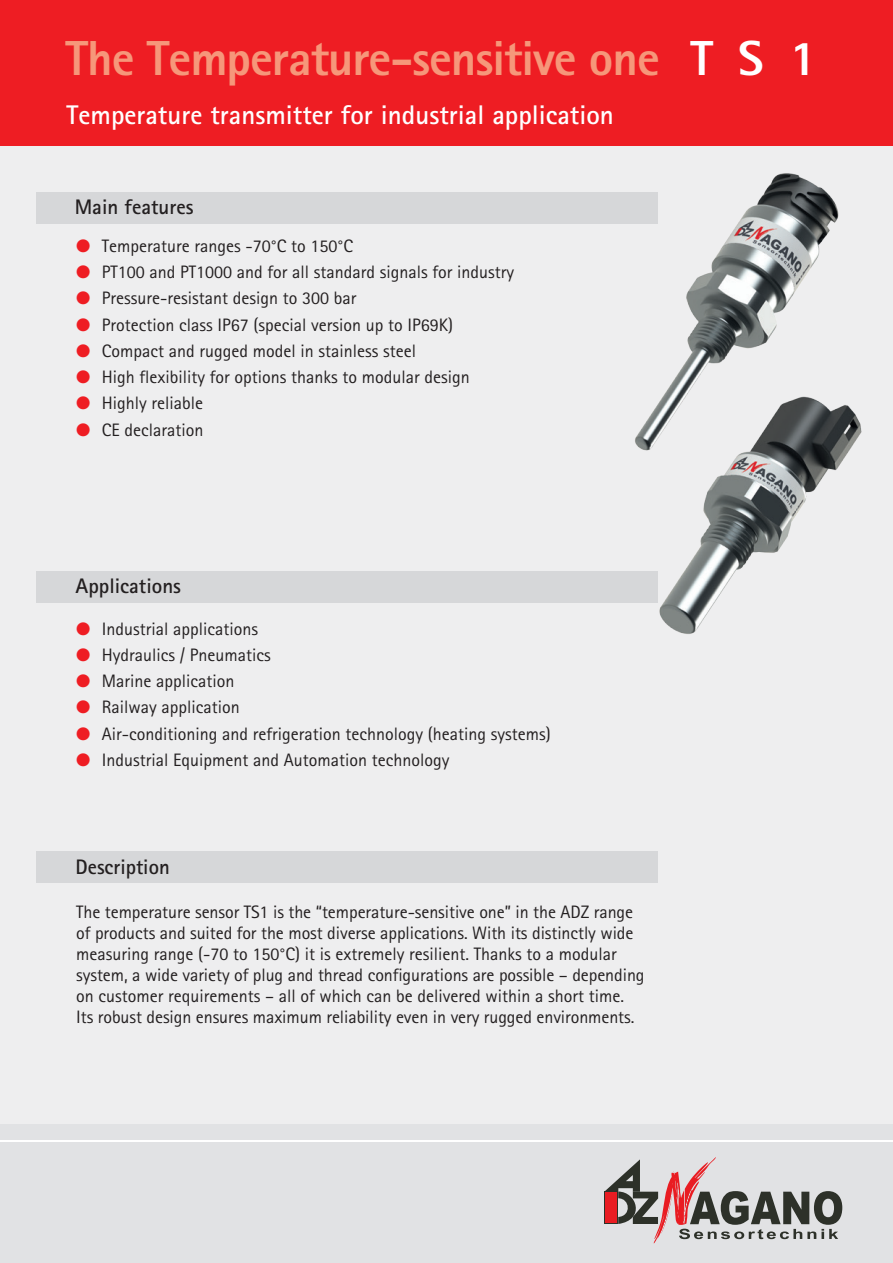
<style>
.page{position:relative;width:893px;height:1263px;background:#fff}
.page>*{position:absolute;margin:0;border:0;box-sizing:border-box;transform-origin:0 0}
.t1{font:800 49.2px "Rotis Sans Serif";letter-spacing:-.02em;color:#f6977a}
.t2{font:800 49.2px "Rotis Sans Serif";color:#fff}
.t3{font:700 27px "Rotis Sans Serif";color:#fff}
.t4{font:700 21px "Rotis Sans Serif";color:#231f20}
.t5{font:18px/26.2px "Rotis Sans Serif";color:#231f20}
.t6{font:18px/26.2px "Zapf Dingbats ITC";color:#ee1d23;text-align:justify}
.s1{color:#ee1d23}
</style>
<div class="page">
<div style="left:0;top:0;width:893px;height:146px;background:#ee1d23"></div>
<div style="left:0;top:1121px;width:893px;height:142px;background:#e1e2e4"></div>
<hr style="left:0;top:1140px;width:893px;height:1px;background:#fff">
<div style="left:0;top:146px;width:893px;height:978px;background:#eeeeef"></div>
<div style="left:36px;top:192px;width:622px;height:32px;background:#d6d7d9"></div>
<div style="left:36px;top:571px;width:622px;height:32px;background:#d6d7d9"></div>
<div style="left:36px;top:851px;width:622px;height:32px;background:#d6d7d9"></div>
<svg style="left:604px;top:1157px;width:238px;height:86px"></svg>
<img style="left:635px;top:173px;width:204px;height:278px">
<img style="left:653px;top:389px;width:209px;height:245px">
<h1 class="t1" style="left:66px;top:27px;width:596px">The Temperature-sensitive one</h1>
<h2 class="t3" style="left:67px;top:98px;width:549px">Temperature transmitter for industrial application</h2>
<p class="t4" style="left:75px;top:194px;width:120px">Main features</p>
<p class="t6" style="left:76px;top:233px;width:16px">● ● ● ● ● ● ● ●</p>
<p class="t5" style="left:102px;top:233px;width:414px">Temperature ranges -70°C to 150°C<br>PT100 and PT1000 and for all standard signals for industry Pressure-resistant design to 300 bar<br>Protection class IP67 (special version up to IP69K)<br>Compact and rugged model in stainless steel<br>High flexibility for options thanks to modular design Highly reliable<br>CE declaration</p>
<h1 class="t2" style="left:691px;top:27px;width:128px">TS1</h1>
<p class="t4" style="left:75px;top:573px;width:107px">Applications</p>
<p class="t5" style="left:102px;top:615px;width:450px">Industrial applications<br>Hydraulics / Pneumatics<br>Marine application<br>Railway application<br>Air-conditioning and refrigeration technology (heating systems)</p>
<p class="t6" style="left:76px;top:615px;width:16px">● ● ● ● ●</p>
<p class="t5" style="left:76px;top:746px;width:375px"><span class="s1">●</span> Industrial Equipment and Automation technology</p>
<p class="t4" style="left:76px;top:853px;width:96px">Description</p>
<p class="t5" style="left:76px;top:901px;width:570px;line-height:21px">The temperature sensor TS1 is the “temperature-sensitive one” in the ADZ range of products and suited for the most diverse applications. With its distinctly wide measuring range (-70 to 150°C) it is extremely resilient. Thanks to a modular system, a wide variety of plug and thread configurations are possible – depending on customer requirements – all of which can be delivered within a short time.<br>Its robust design ensures maximum reliability even in very rugged environments.</p>
</div>
